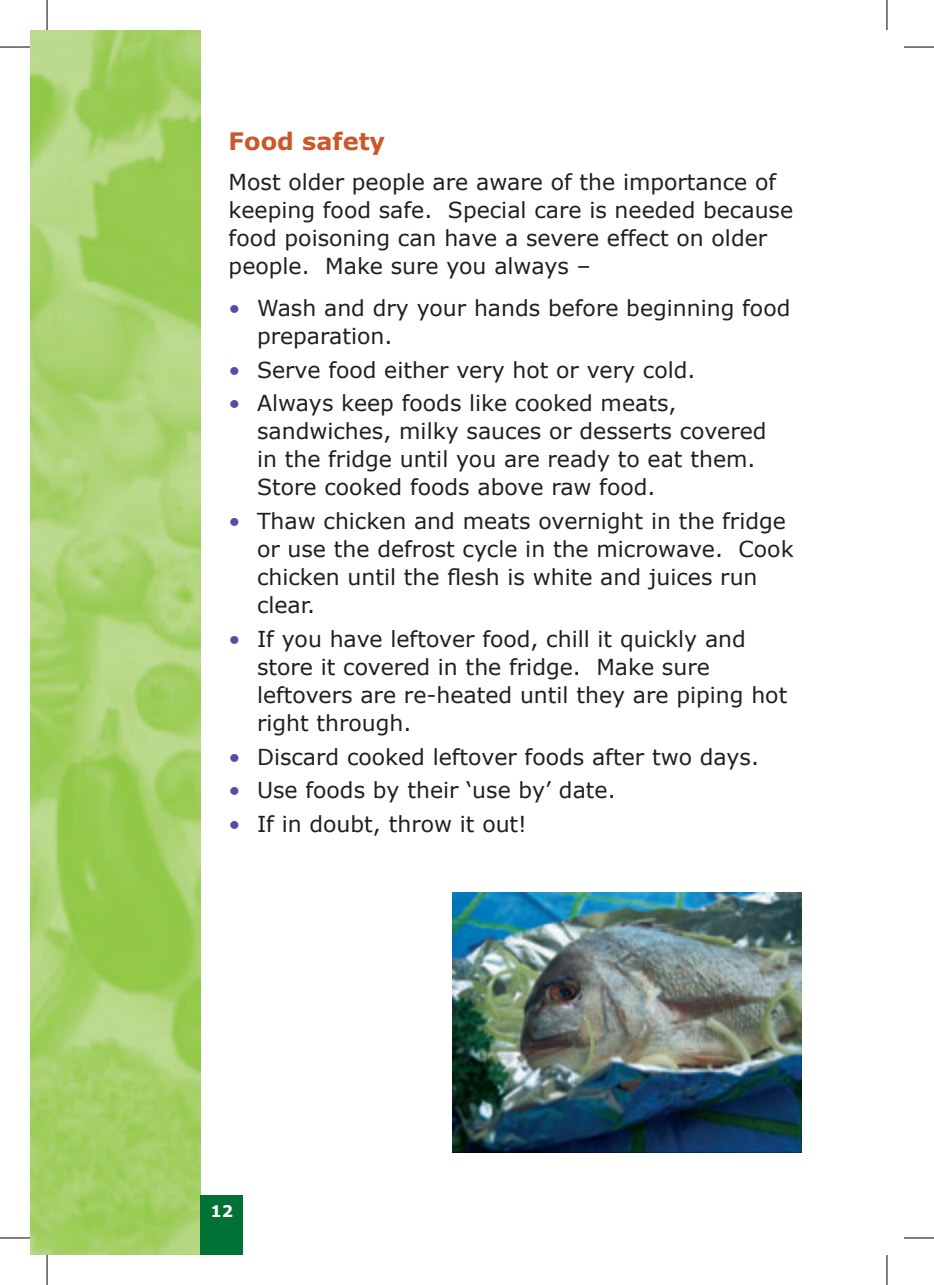
<style>
.page{position:relative;width:934px;height:1285px;background:#fff}
.page>*{position:absolute;margin:0;border:0;box-sizing:border-box;transform-origin:0 0}
.t1{font:700 24px "Verdana";color:#cb572b}
.t2{font:22px/28px "Verdana";color:#231f20}
.t3{font:700 16px "Verdana";color:#fff}
.s1{color:#504fa1}
</style>
<div class="page">
<img style="left:30px;top:30px;width:170px;height:1225px">
<div style="left:200px;top:1195px;width:43px;height:60px;background:#007236"></div>
<img style="left:452px;top:892px;width:349px;height:261px">
<hr style="left:0;top:47px;width:30px;height:1px;background:#000">
<hr style="left:903px;top:47px;width:30px;height:1px;background:#000">
<hr style="left:0;top:1237px;width:30px;height:1px;background:#000">
<hr style="left:903px;top:1237px;width:30px;height:1px;background:#000">
<hr style="left:47px;top:0;width:1px;height:30px;background:#000">
<hr style="left:47px;top:1255px;width:1px;height:30px;background:#000">
<hr style="left:886px;top:0;width:1px;height:30px;background:#000">
<hr style="left:886px;top:1255px;width:1px;height:30px;background:#000">
<p class="t1" style="left:228px;top:126px;width:158px">Food safety</p>
<p class="t2" style="left:228px;top:167px;width:566px">Most older people are aware of the importance of keeping food safe. Special care is needed because food poisoning can have a severe effect on older people. Make sure you always –</p>
<p class="t2" style="left:257px;top:293px;width:534px;text-indent:-28px"><span class="s1">•</span> Wash and dry your hands before beginning food preparation.</p>
<p class="t2" style="left:228px;top:355px;width:468px"><span class="s1">•</span> Serve food either very hot or very cold.</p>
<p class="t2" style="left:257px;top:388px;width:511px;text-indent:-28px"><span class="s1">•</span> Always keep foods like cooked meats, sandwiches, milky sauces or desserts covered in the fridge until you are ready to eat them.<br>Store cooked foods above raw food.</p>
<p class="t2" style="left:257px;top:506px;width:538px;text-indent:-28px"><span class="s1">•</span> Thaw chicken and meats overnight in the fridge or use the defrost cycle in the microwave. Cook chicken until the flesh is white and juices run clear.</p>
<p class="t2" style="left:257px;top:624px;width:531px;text-indent:-28px"><span class="s1">•</span> If you have leftover food, chill it quickly and store it covered in the fridge. Make sure leftovers are re-heated until they are piping hot right through.</p>
<p class="t2" style="left:228px;top:741px;width:531px"><span class="s1">•</span> Discard cooked leftover foods after two days.</p>
<p class="t2" style="left:228px;top:775px;width:388px"><span class="s1">•</span> Use foods by their ‘use by’ date.</p>
<p class="t2" style="left:228px;top:809px;width:300px"><span class="s1">•</span> If in doubt, throw it out!</p>
<p class="t3" style="left:210px;top:1200px;width:24px">12</p>
</div>
